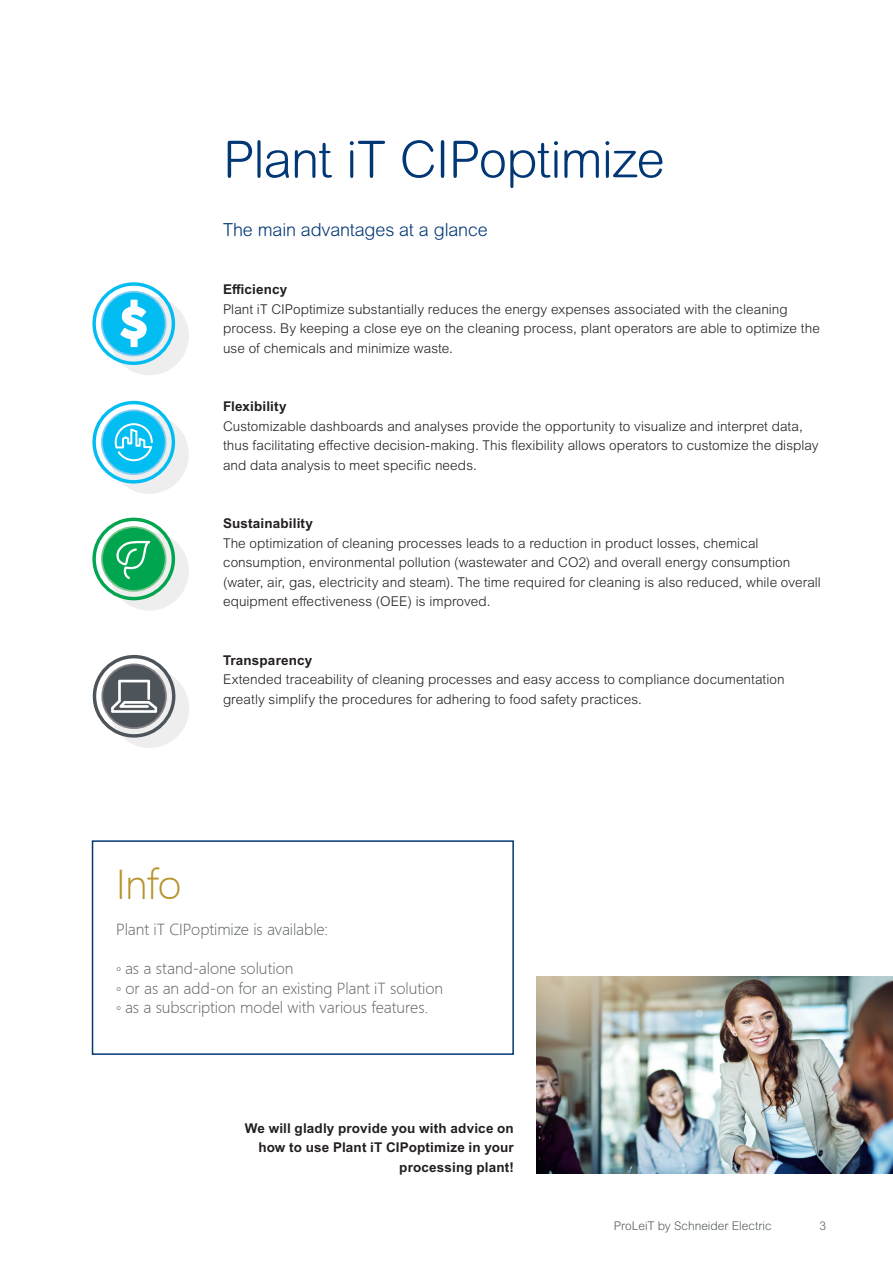
<style>
.page{position:relative;width:893px;height:1263px;background:#fff}
.page>*{position:absolute;margin:0;border:0;box-sizing:border-box;transform-origin:0 0}
.t1{font:300 51px "Arial Rounded MT Pro";letter-spacing:-.02em;color:#013775}
.t2{font:300 39px "Microsoft Ya Hei";color:#b69328}
.t3{font:300 18px "Arial Rounded MT Pro";letter-spacing:-.01em;color:#013775}
.t4{font:300 15px/19.5px "Microsoft Ya Hei";letter-spacing:-.005em;color:#595e5e}
.t5{font:300 13.5px/19.5px "Arial MT Pro";letter-spacing:.005em;color:#231f20}
.t6{font:700 13.5px/19.5px "Arial MT Pro";letter-spacing:.01em;color:#231f20;text-align:right}
.t7{font:300 12px "Arial Rounded MT Pro";color:#595e5e}
</style>
<div class="page">
<img style="left:537px;top:977px;width:356px;height:197px">
<svg style="left:110px;top:415px;width:79px;height:79px;background:#d6e9ef"></svg>
<div style="left:92px;top:401px;width:83px;height:82px;border:3px solid #01bdf2;border-radius:50%"></div>
<div style="left:102px;top:410px;width:64px;height:64px;background:#01bdf2;border-radius:50%"></div>
<div style="left:101px;top:409px;width:65px;height:66px;border:2px solid #7dccf0;border-radius:50%"></div>
<svg style="left:115px;top:423px;width:38px;height:38px"></svg>
<svg style="left:110px;top:296px;width:79px;height:79px;background:#d5e8ef"></svg>
<div style="left:92px;top:282px;width:83px;height:83px;border:3px solid #01bdf2;border-radius:50%"></div>
<div style="left:102px;top:292px;width:64px;height:63px;background:#01bdf2;border-radius:50%"></div>
<div style="left:101px;top:291px;width:65px;height:65px;border:2px solid #7dccf0;border-radius:50%"></div>
<svg style="left:120px;top:300px;width:27px;height:47px"></svg>
<svg style="left:110px;top:669px;width:79px;height:79px;background:#dcdddf"></svg>
<div style="left:93px;top:655px;width:82px;height:83px;border:3px solid #4d545a;border-radius:50%"></div>
<div style="left:102px;top:664px;width:64px;height:64px;background:#4d545a;border-radius:50%"></div>
<div style="left:101px;top:663px;width:66px;height:66px;border:2px solid #848286;border-radius:50%"></div>
<svg style="left:111px;top:680px;width:46px;height:33px"></svg>
<svg style="left:110px;top:531px;width:79px;height:80px;background:#d6e7df"></svg>
<div style="left:92px;top:518px;width:83px;height:82px;border:3px solid #00a54f;border-radius:50%"></div>
<div style="left:102px;top:527px;width:64px;height:64px;background:#00a54f;border-radius:50%"></div>
<div style="left:101px;top:526px;width:65px;height:66px;border:2px solid #7ac689;border-radius:50%"></div>
<svg style="left:116px;top:541px;width:34px;height:38px"></svg>
<div style="left:92px;top:840px;width:422px;height:215px;border:2px solid #013775"></div>
<h1 class="t1" style="left:223px;top:130px;width:443px">Plant iT CIPoptimize</h1>
<h3 class="t3" style="left:223px;top:219px;width:266px">The main advantages at a glance</h3>
<p class="t6" style="left:223px;top:280px;width:66px">Efficiency</p>
<p class="t5" style="left:223px;top:300px;width:598px">Plant iT CIPoptimize substantially reduces the energy expenses associated with the cleaning process. By keeping a close eye on the cleaning process, plant operators are able to optimize the use of chemicals and minimize waste.</p>
<p class="t6" style="left:223px;top:397px;width:65px">Flexibility</p>
<p class="t5" style="left:223px;top:417px;width:597px">Customizable dashboards and analyses provide the opportunity to visualize and interpret data, thus facilitating effective decision-making. This flexibility allows operators to customize the display and data analysis to meet specific needs.</p>
<p class="t6" style="left:223px;top:514px;width:92px">Sustainability</p>
<p class="t5" style="left:223px;top:534px;width:599px">The optimization of cleaning processes leads to a reduction in product losses, chemical consumption, environmental pollution (wastewater and CO2) and overall energy consumption (water, air, gas, electricity and steam). The time required for cleaning is also reduced, while overall equipment effectiveness (OEE) is improved.</p>
<p class="t6" style="left:223px;top:651px;width:91px">Transparency</p>
<p class="t5" style="left:223px;top:670px;width:563px">Extended traceability of cleaning processes and easy access to compliance documentation greatly simplify the procedures for adhering to food safety practices.</p>
<h2 class="t2" style="left:116px;top:859px;width:67px">Info</h2>
<p class="t4" style="left:116px;top:920px;width:213px">Plant iT CIPoptimize is available:</p>
<p class="t4" style="left:116px;top:959px;width:328px">◦ as a stand-alone solution<br>◦ or as an add-on for an existing Plant iT solution ◦ as a subscription model with various features.</p>
<p class="t6" style="left:245px;top:1119px;width:271px">We will gladly provide you with advice on how to use Plant iT CIPoptimize in your processing plant!</p>
<p class="t7" style="left:614px;top:1219px;width:159px">ProLeiT by Schneider Electric</p>
<p class="t7" style="left:819px;top:1219px;width:8px">3</p>
</div>
